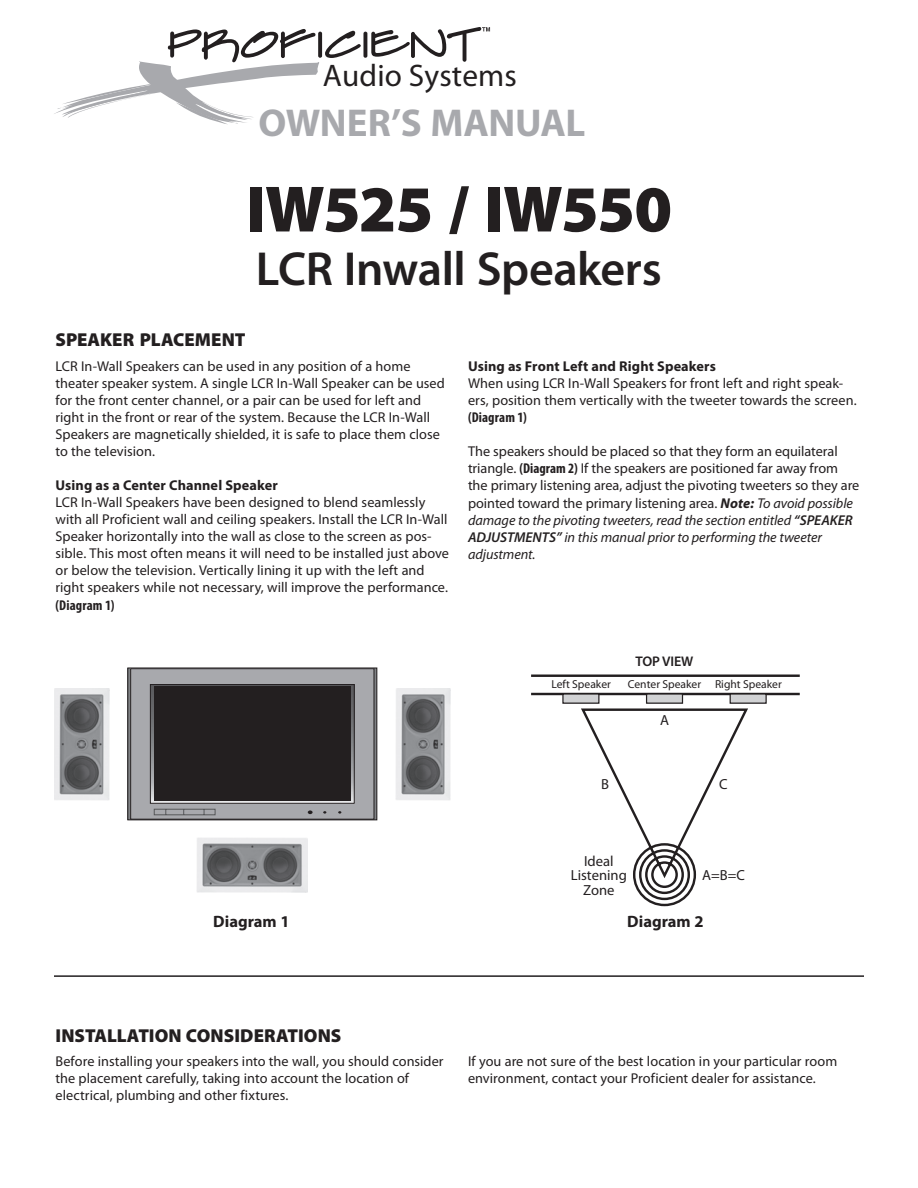
<style>
.page{position:relative;width:918px;height:1188px;background:#fff}
.page>*{position:absolute;margin:0;border:0;box-sizing:border-box;transform-origin:0 0}
.t1{font:900 66px "Myriad Pro";letter-spacing:-.02em;color:#231f20}
.t2{font:600 48px "Myriad Pro";letter-spacing:-.01em;color:#231f20}
.t3{font:700 39px "Myriad Pro";letter-spacing:-.01em;color:#a8a9ad}
.t4{font:31.35px "Myriad Pro";letter-spacing:.005em;color:#231f20}
.t5{font:900 18.75px "Myriad Pro";letter-spacing:.005em;color:#231f20}
.t6{font:700 16.5px "Myriad Pro";color:#231f20}
.t7{font:14.55px/14.5px "Myriad Pro";color:#231f20;text-align:center}
.t8{font:14.25px/17.1px "Myriad Pro";letter-spacing:.005em;color:#231f20}
.t9{font:700 14.25px "Myriad Pro";letter-spacing:.005em;color:#231f20}
.t10{font:700 condensed 14.25px "Myriad Pro";letter-spacing:.01em;color:#231f20}
.t11{font:600 13.95px "Myriad Pro";letter-spacing:-.005em;color:#231f20}
.t12{font:11.55px "Myriad Pro";color:#231f20}
.s1{font-weight:700;font-stretch:condensed}
.s2{font-weight:700;font-style:italic}
.s3{font-style:italic}
.s4{font-weight:600;font-style:italic}
</style>
<div class="page">
<svg style="left:54px;top:29px;width:307px;height:95px"></svg>
<svg style="left:363px;top:32px;width:4px;height:26px"></svg>
<svg style="left:371px;top:27px;width:119px;height:35px"></svg>
<hr style="left:54px;top:975px;width:810px;height:2px;background:#231f20">
<hr style="left:531px;top:675px;width:269px;height:2px;background:#231f20">
<hr style="left:531px;top:693px;width:269px;height:2px;background:#231f20">
<div style="left:563px;top:694px;width:36px;height:9px;background:#d1d2d4"></div>
<div style="left:562px;top:693px;width:38px;height:11px;border:1px solid #231f20"></div>
<div style="left:647px;top:694px;width:36px;height:9px;background:#d1d2d4"></div>
<div style="left:646px;top:693px;width:37px;height:11px;border:1px solid #231f20"></div>
<div style="left:730px;top:694px;width:36px;height:9px;background:#d1d2d4"></div>
<div style="left:730px;top:693px;width:37px;height:11px;border:1px solid #231f20"></div>
<svg style="left:581px;top:708px;width:167px;height:198px"></svg>
<div style="left:127px;top:668px;width:250px;height:152px;border:1px solid #231f20"></div>
<div style="left:131px;top:669px;width:243px;height:150px;background:#a8a9ad"></div>
<svg style="left:308px;top:810px;width:5px;height:4px"></svg>
<svg style="left:154px;top:809px;width:62px;height:6px"></svg>
<svg style="left:152px;top:686px;width:201px;height:116px"></svg>
<div style="left:150px;top:684px;width:205px;height:120px;border:1px solid #231f20"></div>
<div style="left:154px;top:687px;width:197px;height:114px;background:#231f20"></div>
<img style="left:396px;top:689px;width:54px;height:111px">
<img style="left:197px;top:838px;width:111px;height:55px">
<img style="left:54px;top:689px;width:55px;height:111px">
<h3 class="t4" style="left:323px;top:59px;width:195px">Audio Systems</h3>
<h3 class="t3" style="left:259px;top:101px;width:328px">OWNER’S MANUAL</h3>
<h1 class="t1" style="left:245px;top:172px;width:428px">IW525 / IW550</h1>
<h2 class="t2" style="left:256px;top:243px;width:407px">LCR Inwall Speakers</h2>
<h3 class="t5" style="left:56px;top:329px;width:192px">SPEAKER PLACEMENT</h3>
<p class="t8" style="left:56px;top:358px;width:391px">LCR In-Wall Speakers can be used in any position of a home theater speaker system. A single LCR In-Wall Speaker can be used for the front center channel, or a pair can be used for left and right in the front or rear of the system. Because the LCR In-Wall Speakers are magnetically shielded, it is safe to place them close to the television.</p>
<p class="t9" style="left:56px;top:477px;width:224px">Using as a Center Channel Speaker</p>
<p class="t8" style="left:56px;top:494px;width:395px">LCR In-Wall Speakers have been designed to blend seamlessly with all Proficient wall and ceiling speakers. Install the LCR In-Wall Speaker horizontally into the wall as close to the screen as pos&shy;sible. This most often means it will need to be installed just above or below the television. Vertically lining it up with the left and right speakers while not necessary, will improve the performance.</p>
<p class="t10" style="left:56px;top:597px;width:60px">(Diagram 1)</p>
<p class="t9" style="left:468px;top:358px;width:250px">Using as Front Left and Right Speakers</p>
<p class="t8" style="left:468px;top:375px;width:390px">When using LCR In-Wall Speakers for front left and right speak&shy;ers, position them vertically with the tweeter towards the screen.</p>
<p class="t10" style="left:468px;top:409px;width:60px">(Diagram 1)</p>
<p class="t8" style="left:468px;top:443px;width:393px">The speakers should be placed so that they form an equilateral triangle. <span class="s1">(Diagram 2)</span> If the speakers are positioned far away from the primary listening area, adjust the pivoting tweeters so they are pointed toward the primary listening area. <span class="s2">Note:</span> <span class="s3">To avoid possible damage to the pivoting tweeters, read the section entitled</span> <span class="s4">“SPEAKER ADJUSTMENTS”</span> <span class="s3">in this manual prior to performing the tweeter adjustment.</span></p>
<p class="t11" style="left:636px;top:654px;width:59px">TOP VIEW</p>
<p class="t12" style="left:551px;top:678px;width:61px">Left Speaker</p>
<p class="t12" style="left:628px;top:678px;width:155px">Center Speaker Right Speaker</p>
<p class="t7" style="left:660px;top:713px;width:10px">A</p>
<p class="t7" style="left:601px;top:778px;width:9px">B</p>
<p class="t7" style="left:719px;top:778px;width:10px">C</p>
<p class="t6" style="left:213px;top:912px;width:78px">Diagram 1</p>
<p class="t7" style="left:571px;top:854px;width:58px">Ideal<br>Listening<br>Zone</p>
<p class="t7" style="left:702px;top:869px;width:44px">A=B=C</p>
<p class="t6" style="left:627px;top:912px;width:78px">Diagram 2</p>
<h3 class="t5" style="left:56px;top:1025px;width:287px">INSTALLATION CONSIDERATIONS</h3>
<p class="t8" style="left:56px;top:1053px;width:390px">Before installing your speakers into the wall, you should consider the placement carefully, taking into account the location of electrical, plumbing and other fixtures.</p>
<p class="t8" style="left:468px;top:1053px;width:371px">If you are not sure of the best location in your particular room environment, contact your Proficient dealer for assistance.</p>
</div>
